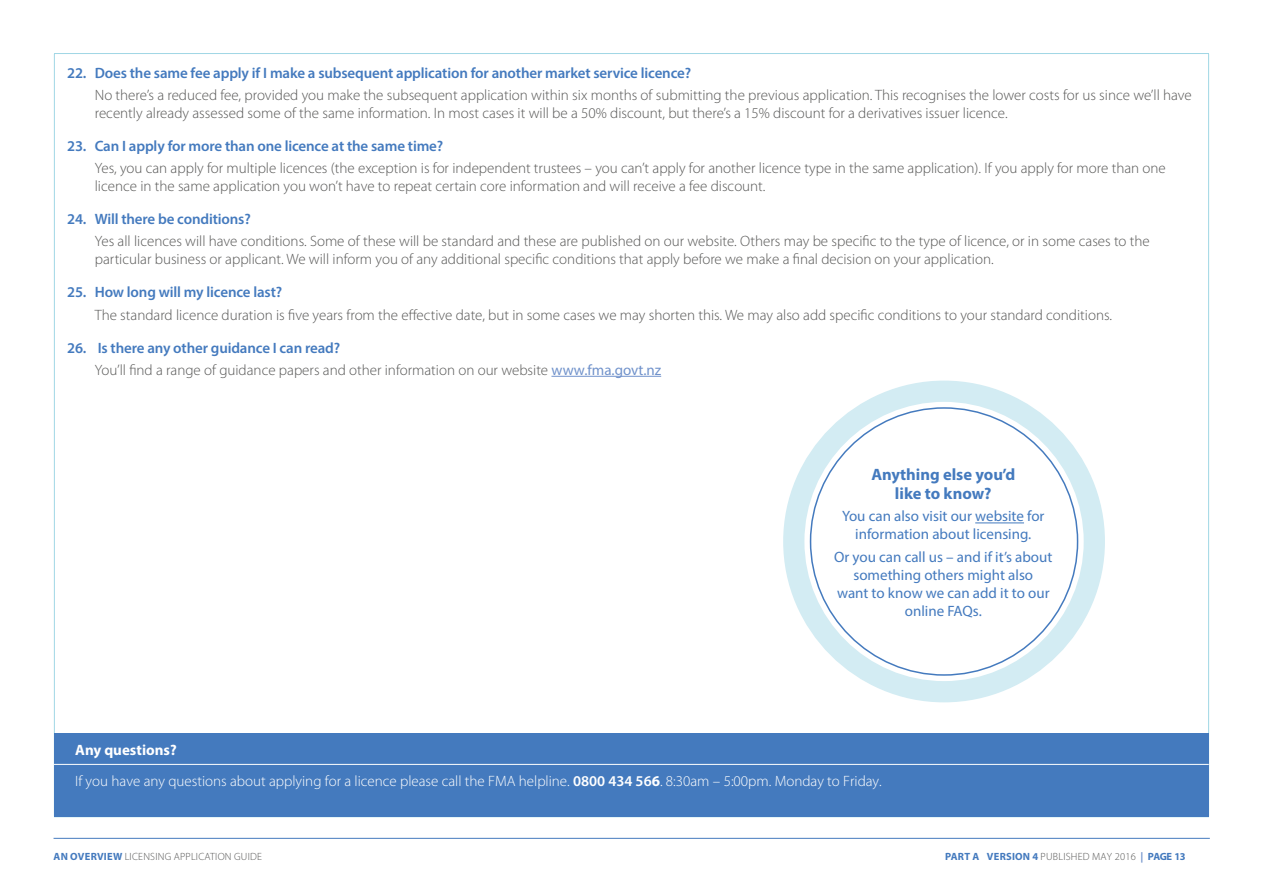
<style>
.page{position:relative;width:1263px;height:893px;background:#fff}
.page>*{position:absolute;margin:0;border:0;box-sizing:border-box;transform-origin:0 0}
.Bubble_Head_final{font:700 16.5px/19.5px "Myriad Pro";color:#447abe;text-align:center}
.intented_body{font:300 15px/18px "Myriad Pro";color:#575756}
.t1{font:600 15px "Myriad Pro";letter-spacing:-.01em;color:#447abe}
.Bubble_body_final{font:15px/18px "Myriad Pro";color:#447abe;text-align:center}
.Body{font:300 15px "Myriad Pro";color:#fff}
.Body-2{font:700 15px "Myriad Pro";color:#fff}
.t2{font:700 10.5px "Myriad Pro";letter-spacing:.02em;color:#447abe}
.t3{font:300 10.5px "Myriad Pro";letter-spacing:.02em;color:#575756}
.s1{font-weight:400;color:#7092cb}
.s2{font-weight:600}
.s3{font-weight:700}
.s4{font-weight:700;color:#447abe}
.s5{font-weight:300;color:#575756}
.s6{color:#7092cb}
</style>
<div class="page">
<hr style="left:54px;top:838px;width:1156px;height:1px;background:#447abe">
<hr style="left:54px;top:54px;width:1px;height:762px;background:#a0d7e5">
<hr style="left:54px;top:53px;width:1155px;height:1px;background:#a0d7e5">
<hr style="left:1208px;top:54px;width:1px;height:762px;background:#a0d7e5">
<hr style="left:54px;top:816px;width:1155px;height:1px;background:#a0d7e5">
<hr style="left:551px;top:376px;width:110px;height:1px;background:#7092cb">
<div style="left:783px;top:381px;width:322px;height:321px;background:#d3ecf3;border-radius:50%"></div>
<div style="left:804px;top:402px;width:280px;height:279px;background:#fff;border-radius:50%"></div>
<hr style="left:975px;top:522px;width:49px;height:1px;background:#447abe">
<div style="left:54px;top:733px;width:1155px;height:83px;background:#447abe"></div>
<hr style="left:54px;top:764px;width:1155px;height:1px;background:#fff">
<p class="t1" style="left:67px;top:63px;width:625px">22. Does the same fee apply if I make a subsequent application for another market service licence?</p>
<p class="intented_body" style="left:95px;top:86px;width:1098px">No there’s a reduced fee, provided you make the subsequent application within six months of submitting the previous application. This recognises the lower costs for us since we’ll have recently already assessed some of the same information. In most cases it will be a 50% discount, but there’s a 15% discount for a derivatives issuer licence.</p>
<p class="t1" style="left:67px;top:137px;width:378px">23. Can I apply for more than one licence at the same time?</p>
<p class="intented_body" style="left:95px;top:160px;width:1072px">Yes, you can apply for multiple licences (the exception is for independent trustees – you can’t apply for another licence type in the same application). If you apply for more than one licence in the same application you won’t have to repeat certain core information and will receive a fee discount.</p>
<p class="t1" style="left:67px;top:210px;width:185px">24. Will there be conditions?</p>
<p class="intented_body" style="left:95px;top:233px;width:1056px">Yes all licences will have conditions. Some of these will be standard and these are published on our website. Others may be specific to the type of licence, or in some cases to the particular business or applicant. We will inform you of any additional specific conditions that apply before we make a final decision on your application.</p>
<p class="t1" style="left:67px;top:283px;width:217px">25. How long will my licence last?</p>
<p class="intented_body" style="left:95px;top:306px;width:1019px">The standard licence duration is five years from the effective date, but in some cases we may shorten this. We may also add specific conditions to your standard conditions.</p>
<p class="t1" style="left:67px;top:338px;width:275px">26. Is there any other guidance I can read?</p>
<p class="intented_body" style="left:95px;top:361px;width:568px">You’ll find a range of guidance papers and other information on our website <span class="s1">www.fma.govt.nz</span></p>
<p class="Bubble_Head_final" style="left:871px;top:464px;width:145px">Anything else you’d like to know?</p>
<p class="Bubble_body_final" style="left:842px;top:507px;width:204px">You can also visit our website for information about licensing.</p>
<p class="Bubble_body_final" style="left:834px;top:547px;width:220px">Or you can call us – and if it’s about something others might also<br>want to know we can add it to our online FAQs.</p>
<p class="Body-2" style="left:75px;top:740px;width:103px">Any questions?</p>
<p class="Body" style="left:75px;top:773px;width:808px">If you have any questions about applying for a licence please call the FMA helpline. <span class="s2">0800 434 56</span><span class="s3">6</span>. 8:30am – 5:00pm. Monday to Friday.</p>
<p class="t3" style="left:54px;top:851px;width:210px"><span class="s4">AN OVERVIEW</span> LICENSING APPLICATION GUIDE</p>
<p class="t2" style="left:945px;top:849px;width:242px">PART A VERSION 4 <span class="s5">PUBLISHED MAY 2016</span> <span class="s6">|</span> PAGE 13</p>
</div>
